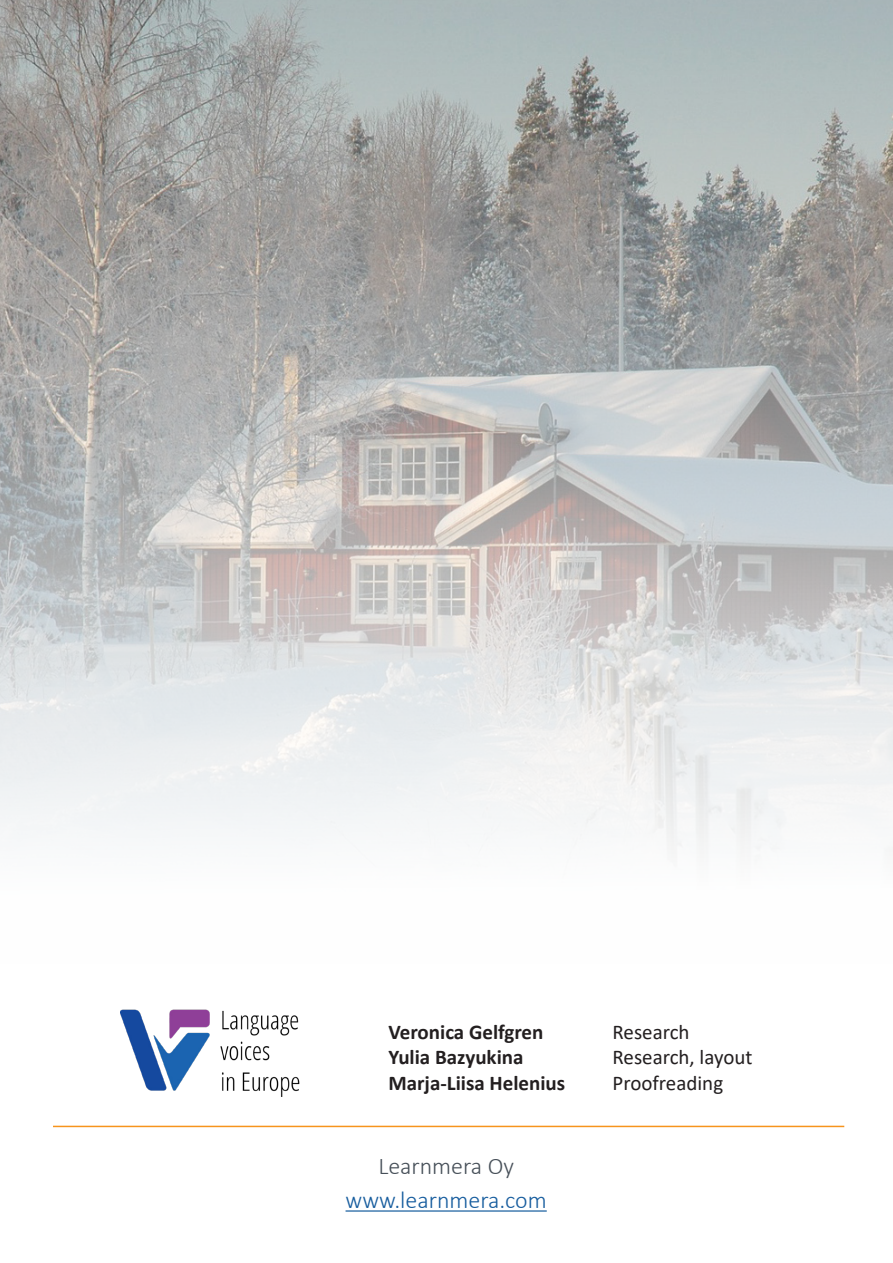
<style>
.page{position:relative;width:893px;height:1263px;background:#fff}
.page>*{position:absolute;margin:0;border:0;box-sizing:border-box;transform-origin:0 0}
.Subheader{font:300 24px "Calibri";color:#175d9e}
.Subheader-2{font:300 24px "Calibri";color:#475059}
.t1{font:700 21px "Calibri";color:#231f20}
.t2{font:21px "Calibri";color:#231f20}
</style>
<div class="page">
<img style="left:121px;top:1009px;width:179px;height:88px">
<hr style="left:346px;top:1210px;width:201px;height:1px;background:#175d9e">
<img style="left:0;top:0;width:893px;height:854px">
<hr style="left:53px;top:1126px;width:791px;height:1px;background:#f7941d">
<p class="t1" style="left:388px;top:1017px;width:156px">Veronica Gelfgren</p>
<p class="t1" style="left:388px;top:1042px;width:137px">Yulia Bazyukina</p>
<p class="t1" style="left:388px;top:1068px;width:178px">Marja-Liisa Helenius</p>
<p class="Subheader-2" style="left:378px;top:1151px;width:137px">Learnmera Oy</p>
<p class="Subheader" style="left:346px;top:1185px;width:203px">www.learnmera.com</p>
<p class="t2" style="left:612px;top:1018px;width:79px">Research</p>
<p class="t2" style="left:612px;top:1043px;width:141px">Research, layout</p>
<p class="t2" style="left:612px;top:1068px;width:112px">Proofreading</p>
</div>
